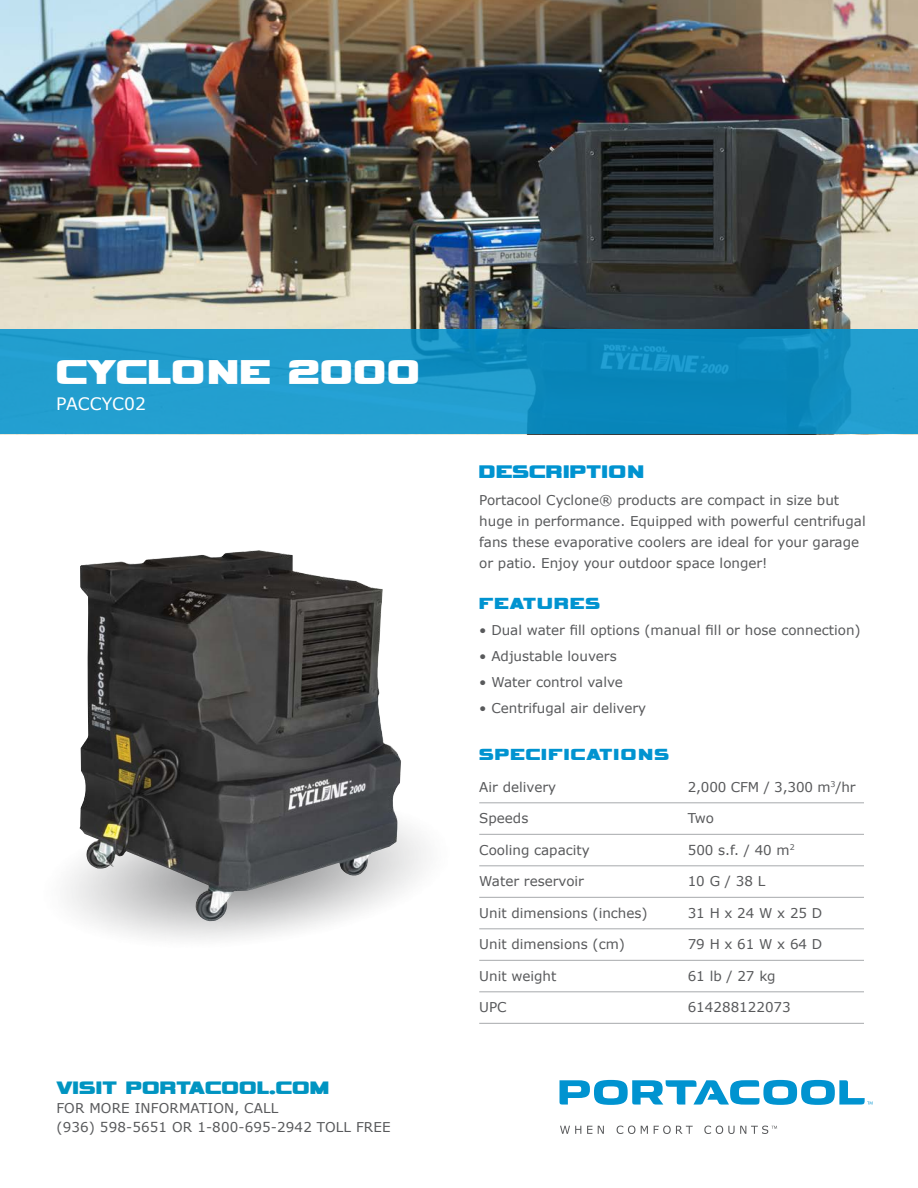
<style>
.page{position:relative;width:918px;height:1188px;background:#fff}
.page>*{position:absolute;margin:0;border:0;box-sizing:border-box;transform-origin:0 0}
.t1{font:48.15px "Vipnagorgialla";letter-spacing:.02em;color:#fff}
.t2{font:25.5px "Vipnagorgialla";letter-spacing:.02em;color:#0093d0}
.t3{font:25.2px "Vipnagorgialla";letter-spacing:.01em;color:#0094c1}
.t4{font:22.5px "Vipnagorgialla";letter-spacing:.06em;color:#0093d0}
.t5{font:17.1px "Verdana";color:#fff}
.t6{font:13.5px/21px "Verdana";color:#58595b}
</style>
<div class="page">
<img style="left:0;top:0;width:918px;height:329px">
<svg style="left:0;top:329px;width:918px;height:105px;background:#1895c7"></svg>
<svg style="left:560px;top:1080px;width:313px;height:25px"></svg>
<svg style="left:560px;top:1126px;width:21px;height:8px"></svg>
<svg style="left:587px;top:1126px;width:5px;height:8px"></svg>
<svg style="left:598px;top:1126px;width:6px;height:8px"></svg>
<svg style="left:617px;top:1126px;width:18px;height:8px"></svg>
<svg style="left:641px;top:1126px;width:7px;height:8px"></svg>
<svg style="left:654px;top:1126px;width:39px;height:8px"></svg>
<svg style="left:704px;top:1126px;width:73px;height:8px"></svg>
<img style="left:80px;top:550px;width:321px;height:371px">
<hr style="left:479px;top:802px;width:385px;height:1px;background:#a7a9ac">
<hr style="left:479px;top:834px;width:385px;height:1px;background:#a7a9ac">
<hr style="left:479px;top:865px;width:385px;height:1px;background:#a7a9ac">
<hr style="left:479px;top:897px;width:385px;height:1px;background:#a7a9ac">
<hr style="left:479px;top:928px;width:385px;height:1px;background:#a7a9ac">
<hr style="left:479px;top:960px;width:385px;height:1px;background:#a7a9ac">
<hr style="left:479px;top:991px;width:385px;height:1px;background:#a7a9ac">
<hr style="left:479px;top:1023px;width:385px;height:1px;background:#a7a9ac">
<h1 class="t1" style="left:56px;top:351px;width:365px">CYCLONE 2000</h1>
<p class="t5" style="left:56px;top:392px;width:91px">PACCYC02</p>
<h3 class="t3" style="left:56px;top:1077px;width:274px">VISIT PORTACOOL.COM</h3>
<p class="t6" style="left:56px;top:1099px;width:336px;line-height:18.6px">FOR MORE INFORMATION, CALL<br>(936) 598-5651 OR 1-800-695-2942 TOLL FREE</p>
<h2 class="t2" style="left:479px;top:460px;width:166px">DESCRIPTION</h2>
<p class="t6" style="left:479px;top:489px;width:388px">Portacool Cyclone® products are compact in size but huge in performance. Equipped with powerful centrifugal fans these evaporative coolers are ideal for your garage or patio. Enjoy your outdoor space longer!</p>
<h3 class="t4" style="left:479px;top:593px;width:122px">FEATURES</h3>
<p class="t6" style="left:479px;top:619px;width:383px">• Dual water fill options (manual fill or hose connection)</p>
<p class="t6" style="left:479px;top:645px;width:139px">• Adjustable louvers</p>
<p class="t6" style="left:479px;top:671px;width:145px">• Water control valve</p>
<p class="t6" style="left:479px;top:697px;width:169px">• Centrifugal air delivery</p>
<h3 class="t4" style="left:479px;top:745px;width:191px">SPECIFICATIONS</h3>
<p class="t6" style="left:479px;top:776px;width:78px">Air delivery</p>
<p class="t6" style="left:688px;top:776px;width:169px">2,000 CFM / 3,300 m<sup>3</sup>/hr</p>
<p class="t6" style="left:479px;top:808px;width:51px">Speeds</p>
<p class="t6" style="left:688px;top:808px;width:28px">Two</p>
<p class="t6" style="left:479px;top:839px;width:112px">Cooling capacity</p>
<p class="t6" style="left:688px;top:839px;width:108px">500 s.f. / 40 m<sup>2</sup></p>
<p class="t6" style="left:479px;top:871px;width:106px">Water reservoir</p>
<p class="t6" style="left:688px;top:871px;width:79px">10 G / 38 L</p>
<p class="t6" style="left:479px;top:902px;width:170px">Unit dimensions (inches)</p>
<p class="t6" style="left:688px;top:902px;width:136px">31 H x 24 W x 25 D</p>
<p class="t6" style="left:479px;top:934px;width:147px">Unit dimensions (cm)</p>
<p class="t6" style="left:688px;top:934px;width:136px">79 H x 61 W x 64 D</p>
<p class="t6" style="left:479px;top:965px;width:79px">Unit weight</p>
<p class="t6" style="left:688px;top:965px;width:89px">61 lb / 27 kg</p>
<p class="t6" style="left:479px;top:997px;width:29px">UPC</p>
<p class="t6" style="left:688px;top:997px;width:105px">614288122073</p>
</div>
